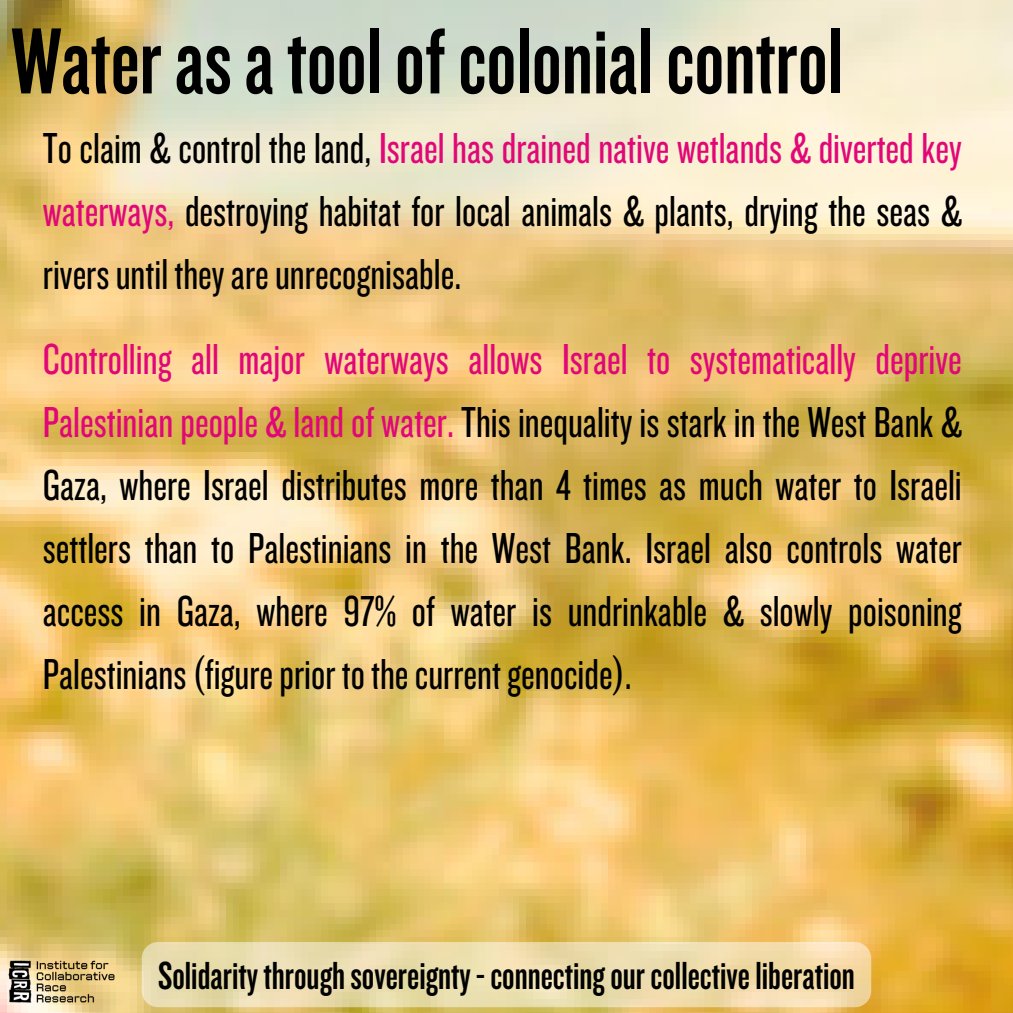
<style>
.page{position:relative;width:1013px;height:1013px;background:#fff}
.page>*{position:absolute;margin:0;border:0;box-sizing:border-box;transform-origin:0 0}
.t1{font:97.5px "Knockout 48";color:#000}
.t2{font:45px/62.8px "Knockout 28";color:#000;text-align:justify}
.t3{font:40.62px "Knockout 48";color:#000}
.s1{color:#e10777}
</style>
<div class="page">
<img style="left:0;top:0;width:1012px;height:1012px">
<img style="left:0;top:950px;width:129px;height:62px">
<svg style="left:142px;top:942px;width:729px;height:65px;background:#ecdcad"></svg>
<p class="t1" style="left:11px;top:0;width:833px">Waterasatoolofcolonialcontrol</p>
<p class="t2" style="left:43px;top:116px;width:920px">To claim &amp; control the land, <span class="s1">Israel has drained native wetlands &amp; diverted key waterways,</span> destroying habitat for local animals &amp; plants, drying the seas &amp; riversuntil theyareunrecognisable.</p>
<p class="t2" style="left:43px;top:327px;width:920px"><span class="s1">Controlling all major waterways allows Israel to systematically deprive Palestinian people &amp; land of water.</span> This inequality is stark in the West Bank &amp; Gaza, where Israel distributes more than 4 times as much water to Israeli settlers than to Palestinians in the West Bank. Israel also controls water access in Gaza, where 97% of water is undrinkable &amp; slowly poisoning Palestinians(figureprior tothecurrentgenocide).</p>
<p class="t3" style="left:158px;top:950px;width:698px">Solidaritythroughsovereignty-connectingourcollectiveliberation</p>
</div>
